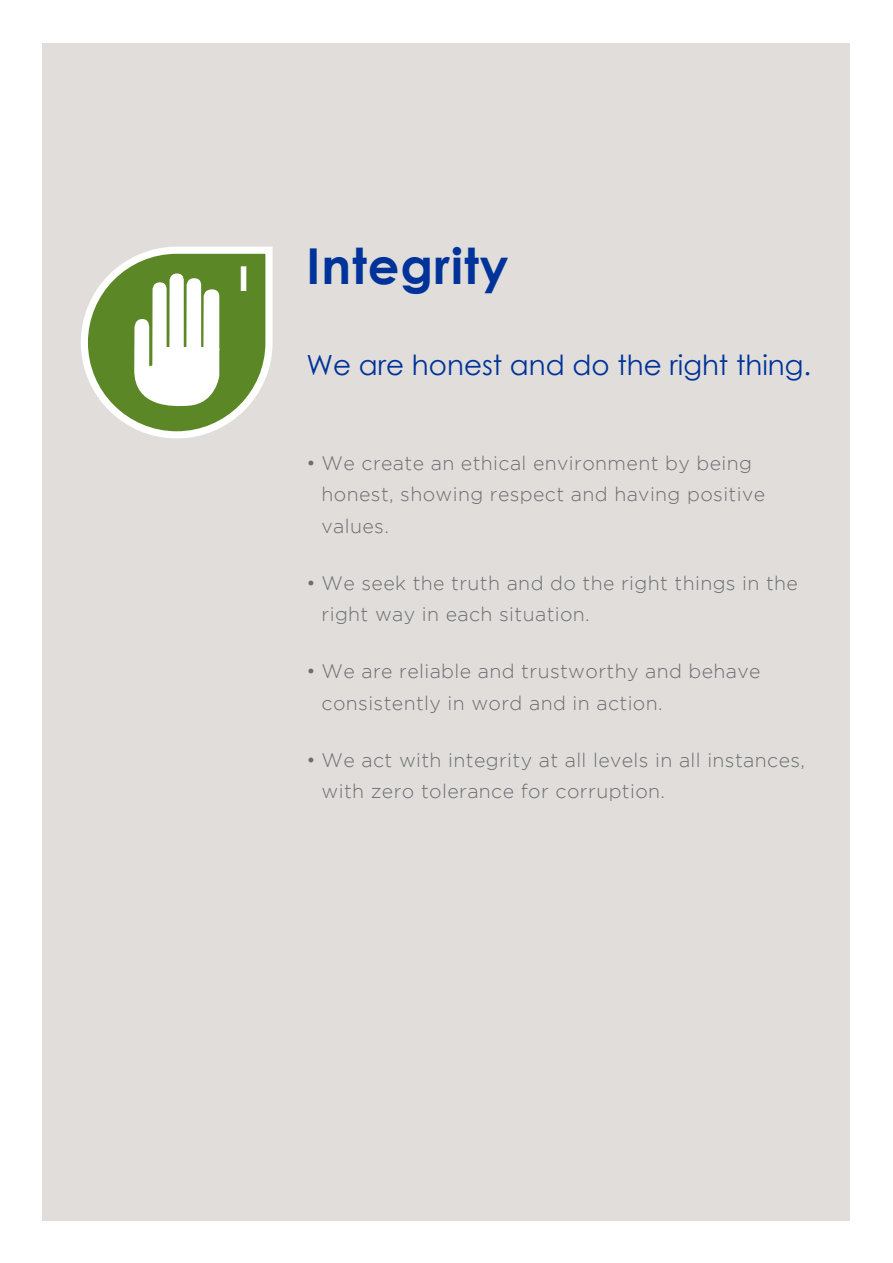
<style>
.page{position:relative;width:893px;height:1263px;background:#fff}
.page>*{position:absolute;margin:0;border:0;box-sizing:border-box;transform-origin:0 0}
.t1{font:700 49.5px "Century Gothic";letter-spacing:.02em;color:#039}
.t2{font:700 35.1px "Gotham";color:#fff}
.t3{font:27.75px "Century Gothic";color:#039}
.t4{font:300 19.5px/31.5px "Gotham";letter-spacing:.02em;color:#6d6e71}
</style>
<div class="page">
<div style="left:43px;top:43px;width:807px;height:1177px;background:#e0dddb"></div>
<svg style="left:81px;top:246px;width:192px;height:193px"></svg>
<div style="left:161px;top:348px;width:51px;height:23px;background:#fff"></div>
<h2 class="t2" style="left:238px;top:258px;width:13px">I</h2>
<h1 class="t1" style="left:307px;top:228px;width:203px">Integrity</h1>
<h3 class="t3" style="left:307px;top:346px;width:506px">We are honest and do the right thing.</h3>
<p class="t4" style="left:322px;top:447px;width:445px;text-indent:-15px">• We create an ethical environment by being honest, showing respect and having positive values.</p>
<p class="t4" style="left:322px;top:567px;width:478px;text-indent:-15px">• We seek the truth and do the right things in the right way in each situation.</p>
<p class="t4" style="left:322px;top:655px;width:441px;text-indent:-15px">• We are reliable and trustworthy and behave consistently in word and in action.</p>
<p class="t4" style="left:322px;top:744px;width:485px;text-indent:-15px">• We act with integrity at all levels in all instances, with zero tolerance for corruption.</p>
</div>
